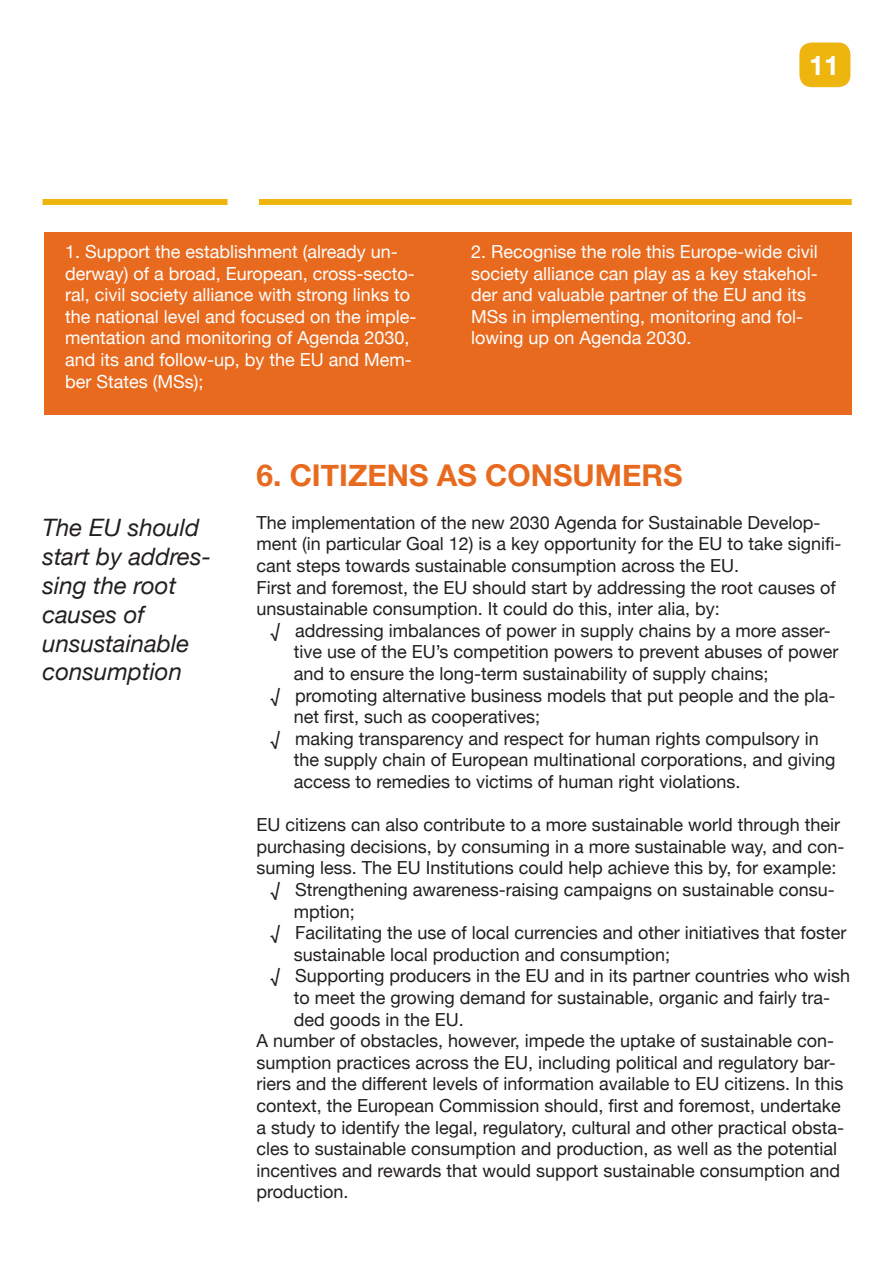
<style>
.page{position:relative;width:893px;height:1263px;background:#fff}
.page>*{position:absolute;margin:0;border:0;box-sizing:border-box;transform-origin:0 0}
.t1{font:700 30px "Helvetica Neue";color:#e86a1f}
.t2{font:700 27px "Helvetica Neue";color:#fff}
.t3{font:italic 24px/28.8px "Helvetica Neue";color:#231f20}
.t4{font:18px/21.6px "Helvetica Neue";color:#231f20}
.t5{font:18px/21.6px "Helvetica Neue";color:#fff}
</style>
<div class="page">
<div style="left:44px;top:232px;width:808px;height:183px;background:#e86a1f"></div>
<div style="left:259px;top:199px;width:593px;height:6px;background:#edb50e"></div>
<div style="left:43px;top:199px;width:184px;height:6px;background:#edb50e"></div>
<div style="left:799px;top:43px;width:51px;height:44px;background:#edb50e;border-radius:12px"></div>
<p class="t2" style="left:809px;top:44px;width:32px">11</p>
<p class="t5" style="left:65px;top:242px;width:353px">1. Support the establishment (already un&shy;derway) of a broad, European, cross-secto&shy;ral, civil society alliance with strong links to the national level and focused on the imple&shy;mentation and monitoring of Agenda 2030, and its and follow-up, by the EU and Mem&shy;ber States (MSs);</p>
<p class="t5" style="left:471px;top:242px;width:348px">2. Recognise the role this Europe-wide civil society alliance can play as a key stakehol&shy;der and valuable partner of the EU and its MSs in implementing, monitoring and fol&shy;lowing up on Agenda 2030.</p>
<p class="t3" style="left:43px;top:515px;width:170px">The EU should start by addres&shy;sing the root causes of</p>
<p class="t3" style="left:43px;top:630px;width:148px">unsustainable consumption</p>
<p class="t1" style="left:256px;top:451px;width:428px">6. CITIZENS AS CONSUMERS</p>
<p class="t4" style="left:256px;top:513px;width:587px">The implementation of the new 2030 Agenda for Sustainable Develop&shy;ment (in particular Goal 12) is a key opportunity for the EU to take signifi&shy;cant steps towards sustainable consumption across the EU.</p>
<p class="t4" style="left:256px;top:577px;width:581px">First and foremost, the EU should start by addressing the root causes of unsustainable consumption. It could do this, inter alia, by:</p>
<p class="t4" style="left:294px;top:621px;width:546px;text-indent:-23px">√ addressing imbalances of power in supply chains by a more asser&shy;tive use of the EU’s competition powers to prevent abuses of power and to ensure the long-term sustainability of supply chains;</p>
<p class="t4" style="left:294px;top:685px;width:543px;text-indent:-23px">√ promoting alternative business models that put people and the pla&shy;net first, such as cooperatives;</p>
<p class="t4" style="left:294px;top:729px;width:543px;text-indent:-23px">√ making transparency and respect for human rights compulsory in the supply chain of European multinational corporations, and giving access to remedies to victims of human right violations.</p>
<p class="t4" style="left:256px;top:815px;width:590px">EU citizens can also contribute to a more sustainable world through their purchasing decisions, by consuming in a more sustainable way, and con&shy;suming less. The EU Institutions could help achieve this by, for example:</p>
<p class="t4" style="left:294px;top:880px;width:543px;text-indent:-23px">√ Strengthening awareness-raising campaigns on sustainable consu&shy;mption;</p>
<p class="t4" style="left:294px;top:923px;width:554px;text-indent:-23px">√ Facilitating the use of local currencies and other initiatives that foster sustainable local production and consumption;</p>
<p class="t4" style="left:294px;top:966px;width:558px;text-indent:-23px">√ Supporting producers in the EU and in its partner countries who wish to meet the growing demand for sustainable, organic and fairly tra&shy;ded goods in the EU.</p>
<p class="t4" style="left:256px;top:1031px;width:589px">A number of obstacles, however, impede the uptake of sustainable con&shy;sumption practices across the EU, including political and regulatory bar&shy;riers and the different levels of information available to EU citizens. In this context, the European Commission should, first and foremost, undertake a study to identify the legal, regulatory, cultural and other practical obsta&shy;cles to sustainable consumption and production, as well as the potential incentives and rewards that would support sustainable consumption and production.</p>
</div>
